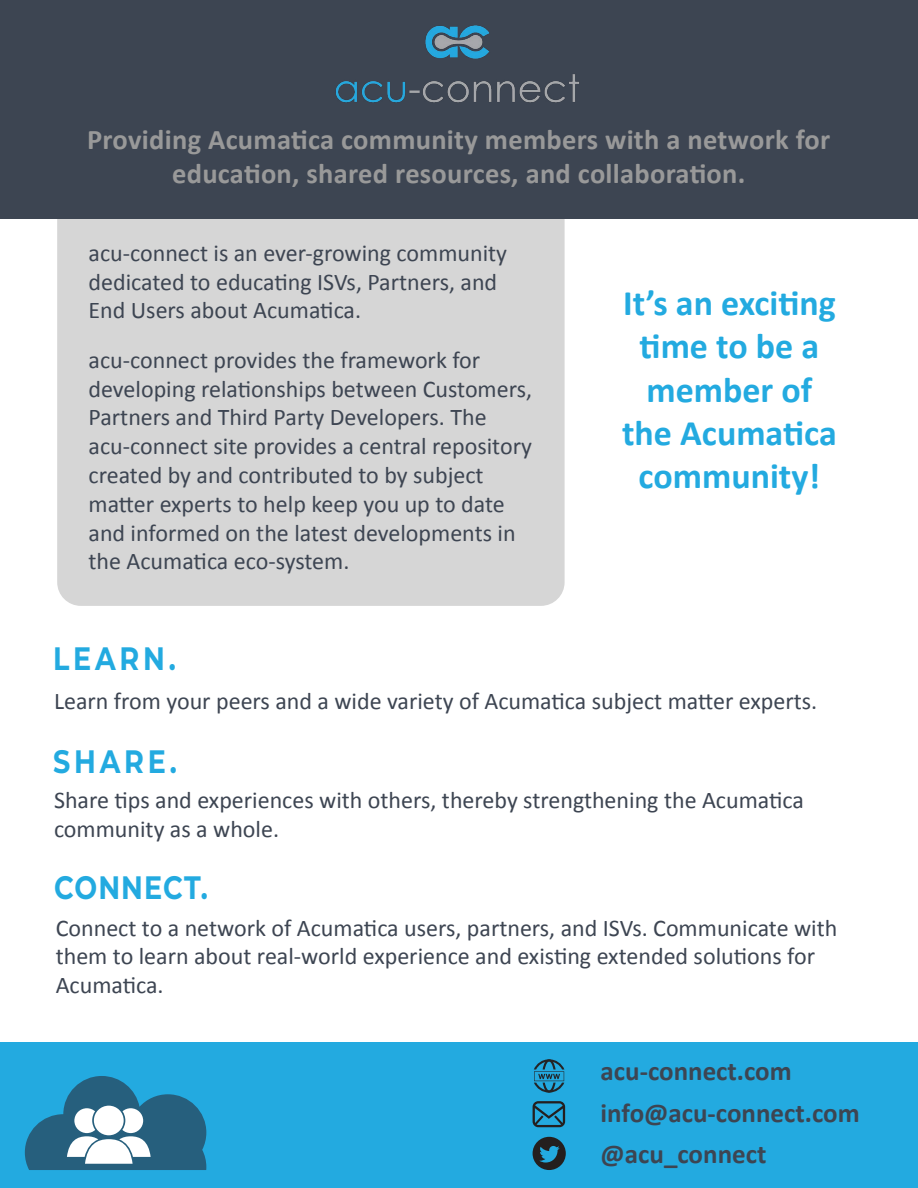
<style>
.page{position:relative;width:918px;height:1188px;background:#fff}
.page>*{position:absolute;margin:0;border:0;box-sizing:border-box;transform-origin:0 0}
.t1{font:700 36px/43.2px "Calibri";color:#23aae0;text-align:center}
.t2{font:700 32.4px "Montserrat";letter-spacing:.14em;color:#23aae0;scale:.83 1}
.t3{font:700 32.4px "Montserrat";letter-spacing:.04em;color:#23aae0;scale:.83 1}
.t4{font:700 28.5px/34.2px "Calibri";letter-spacing:.01em;color:#999;text-align:center}
.t5{font:700 27px/41.7px "Calibri";color:#3d4552}
.t6{font:24px/28.8px "Calibri";color:#3d4552}
</style>
<div class="page">
<div style="left:57px;top:194px;width:508px;height:412px;background:#d6d6d6;border-radius:24px"></div>
<div style="left:0;top:1043px;width:918px;height:145px;background:#23aae0"></div>
<div style="left:0;top:0;width:918px;height:219px;background:#3d4552"></div>
<img style="left:336px;top:25px;width:243px;height:78px">
<svg style="left:25px;top:1076px;width:181px;height:94px"></svg>
<div style="left:94px;top:1106px;width:30px;height:29px;background:#fff;border-radius:50%"></div>
<svg style="left:533px;top:1101px;width:32px;height:26px"></svg>
<svg style="left:533px;top:1137px;width:33px;height:33px"></svg>
<svg style="left:534px;top:1059px;width:30px;height:34px"></svg>
<p class="t4" style="left:87px;top:121px;width:745px">Providing Acumatica community members with a network for education, shared resources, and collaboration.</p>
<p class="t6" style="left:89px;top:238px;width:420px">acu-connect is an ever-growing community dedicated to educating ISVs, Partners, and<br>End Users about Acumatica.</p>
<p class="t6" style="left:89px;top:345px;width:445px">acu-connect provides the framework for developing relationships between Customers, Partners and Third Party Developers. The acu-connect site provides a central repository created by and contributed to by subject matter experts to help keep you up to date and informed on the latest developments in the Acumatica eco-system.</p>
<h2 class="t2" style="left:53px;top:637px;width:149px">LEARN.</h2>
<h1 class="t1" style="left:622px;top:280px;width:216px">It’s an exciting time to be a member of the Acumatica community!</h1>
<p class="t6" style="left:54px;top:686px;width:765px">Learn from your peers and a wide variety of Acumatica subject matter experts.</p>
<h2 class="t2" style="left:53px;top:740px;width:151px">SHARE.</h2>
<p class="t6" style="left:54px;top:785px;width:751px">Share tips and experiences with others, thereby strengthening the Acumatica community as a whole.</p>
<h2 class="t3" style="left:54px;top:866px;width:187px">CONNECT.</h2>
<p class="t6" style="left:56px;top:913px;width:783px">Connect to a network of Acumatica users, partners, and ISVs. Communicate with them to learn about real-world experience and existing extended solutions for<br>Acumatica.</p>
<p class="t5" style="left:601px;top:1049px;width:261px">acu-connect.com info@acu-connect.com @acu_connect</p>
</div>
